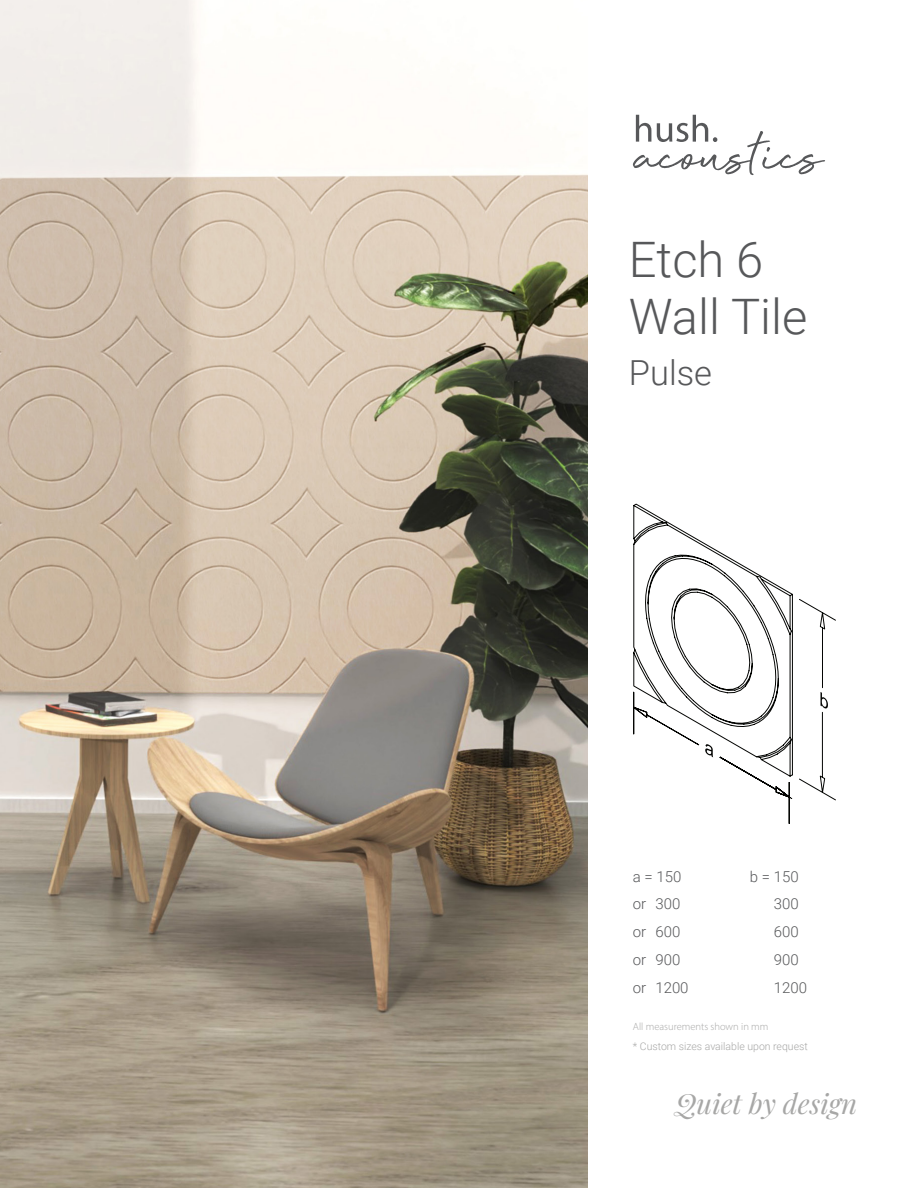
<style>
.page{position:relative;width:918px;height:1188px;background:#fff}
.page>*{position:absolute;margin:0;border:0;box-sizing:border-box;transform-origin:0 0}
.t1{font:300 48.9px/57px "Roboto";color:#57585a}
.t2{font:300 34.5px "Roboto";color:#57585a}
.t3{font:italic 27.75px "Playfair Display";color:#a7a7a6}
.Hush_-_Body__blk{font:300 15px "Roboto";color:#57585a}
.Body{font:300 10.5px "Roboto";color:#a7a7a6}
.Hush_-_Body__blk-2{font:300 10.5px "Myriad Pro";color:#a7a7a6}
</style>
<div class="page">
<img style="left:0;top:0;width:587px;height:1188px">
<svg style="left:753px;top:599px;width:83px;height:225px"></svg>
<svg style="left:633px;top:504px;width:161px;height:273px"></svg>
<svg style="left:633px;top:115px;width:192px;height:60px"></svg>
<p class="t1" style="left:629px;top:229px;width:180px">Etch 6<br>Wall Tile</p>
<p class="t2" style="left:629px;top:348px;width:85px">Pulse</p>
<p class="Hush_-_Body__blk" style="left:633px;top:866px;width:50px">a = 150</p>
<p class="Hush_-_Body__blk" style="left:750px;top:866px;width:50px">b = 150</p>
<p class="Hush_-_Body__blk" style="left:633px;top:894px;width:49px">or 300</p>
<p class="Hush_-_Body__blk" style="left:774px;top:894px;width:26px">300</p>
<p class="Hush_-_Body__blk" style="left:633px;top:921px;width:49px">or 600</p>
<p class="Hush_-_Body__blk" style="left:774px;top:921px;width:26px">600</p>
<p class="Hush_-_Body__blk" style="left:633px;top:949px;width:49px">or 900</p>
<p class="Hush_-_Body__blk" style="left:774px;top:949px;width:26px">900</p>
<p class="Hush_-_Body__blk" style="left:633px;top:977px;width:57px">or 1200</p>
<p class="Hush_-_Body__blk" style="left:774px;top:977px;width:35px">1200</p>
<p class="Hush_-_Body__blk-2" style="left:633px;top:1020px;width:137px">All measurements shown in mm</p>
<p class="Body" style="left:633px;top:1039px;width:176px">* Custom sizes available upon request</p>
<p class="t3" style="left:675px;top:1082px;width:184px">Quiet by design</p>
</div>
